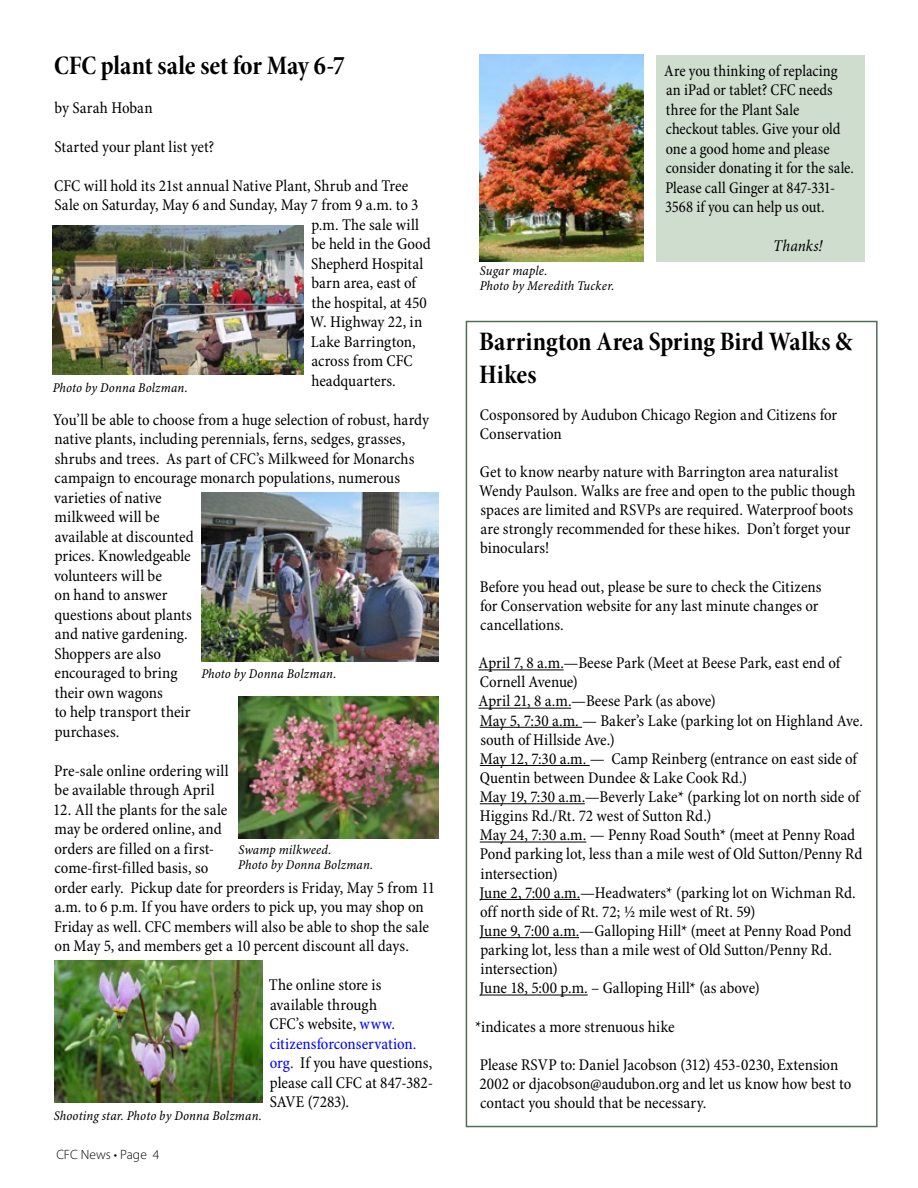
<style>
.page{position:relative;width:918px;height:1188px;background:#fff}
.page>*{position:absolute;margin:0;border:0;box-sizing:border-box;transform-origin:0 0}
.t1{font:27px/32.4px "Minion Pro Bold Cn Subh";letter-spacing:-.005em;color:#000}
.t2{font:condensed 16.5px/19.5px "Minion Pro";color:#000}
.t3{font:condensed 16.5px/19.5px "Minion Pro";color:#000;scale:.96 1}
.t4{font:condensed 16.5px "Minion Pro";letter-spacing:.02em;color:#000}
.t5{font:italic condensed 16.5px "Minion Pro";letter-spacing:.005em;color:#000}
.t6{font:13.5px/15px "Minion Pro Cn It Capt";letter-spacing:.01em;color:#000}
.t7{font:300 13.5px "Myriad Pro";color:#000}
.s1{color:#00f}
</style>
<div class="page">
<img style="left:53px;top:226px;width:251px;height:148px">
<img style="left:201px;top:492px;width:238px;height:169px">
<img style="left:54px;top:960px;width:208px;height:143px">
<img style="left:238px;top:696px;width:201px;height:143px">
<div style="left:656px;top:55px;width:208px;height:206px;background:#ceddcd"></div>
<img style="left:480px;top:55px;width:164px;height:206px">
<hr style="left:479px;top:669px;width:85px;height:1px;background:#000">
<hr style="left:479px;top:708px;width:92px;height:1px;background:#000">
<hr style="left:480px;top:727px;width:102px;height:1px;background:#000">
<hr style="left:480px;top:765px;width:110px;height:1px;background:#000">
<hr style="left:480px;top:803px;width:105px;height:1px;background:#000">
<hr style="left:480px;top:842px;width:106px;height:1px;background:#000">
<hr style="left:480px;top:899px;width:100px;height:1px;background:#000">
<hr style="left:480px;top:937px;width:99px;height:1px;background:#000">
<hr style="left:480px;top:995px;width:108px;height:1px;background:#000">
<div style="left:466px;top:321px;width:412px;height:806px;border:2px solid #506e5a"></div>
<h1 class="t1" style="left:54px;top:50px;width:292px">CFC plant sale set for May 6-7</h1>
<p class="t2" style="left:55px;top:98px;width:99px">by Sarah Hoban</p>
<p class="t2" style="left:55px;top:137px;width:161px">Started your plant list yet?</p>
<p class="t2" style="left:54px;top:176px;width:355px">CFC will hold its 21st annual Native Plant, Shrub and Tree</p>
<p class="t2" style="left:55px;top:196px;width:366px">Sale on Saturday, May 6 and Sunday, May 7 from 9 a.m. to 3</p>
<p class="t4" style="left:311px;top:215px;width:109px">p.m. The sale will</p>
<p class="t2" style="left:311px;top:235px;width:121px">be held in the Good</p>
<p class="t2" style="left:311px;top:254px;width:114px">Shepherd Hospital</p>
<p class="t2" style="left:311px;top:274px;width:106px">barn area, east of</p>
<p class="t2" style="left:311px;top:293px;width:117px">the hospital, at 450</p>
<p class="t2" style="left:310px;top:313px;width:114px">W. Highway 22, in</p>
<p class="t2" style="left:311px;top:332px;width:106px">Lake Barrington,</p>
<p class="t2" style="left:312px;top:352px;width:103px">across from CFC</p>
<p class="t2" style="left:311px;top:371px;width:86px">headquarters.</p>
<p class="t2" style="left:53px;top:410px;width:377px">You’ll be able to choose from a huge selection of robust, hardy native plants, including perennials, ferns, sedges, grasses, shrubs and trees. As part of CFC’s Milkweed for Monarchs campaign to encourage monarch populations, numerous varieties of native<br>milkweed will be<br>available at discounted<br>prices. Knowledgeable<br>volunteers will be<br>on hand to answer<br>questions about plants<br>and native gardening.<br>Shoppers are also<br>encouraged to bring<br>their own wagons<br>to help transport their<br>purchases.</p>
<p class="t2" style="left:54px;top:761px;width:176px">Pre-sale online ordering will be available through April</p>
<p class="t2" style="left:53px;top:800px;width:384px">12. All the plants for the sale<br>may be ordered online, and<br>orders are filled on a first-<br>come-first-filled basis, so<br>order early. Pickup date for preorders is Friday, May 5 from 11 a.m. to 6 p.m. If you have orders to pick up, you may shop on Friday as well. CFC members will also be able to shop the sale on May 5, and members get a 10 percent discount all days.</p>
<p class="t2" style="left:269px;top:976px;width:166px">The online store is available through<br>CFC’s website, <span class="s1">www. citizensforconservation. org.</span> If you have questions, please call CFC at 847-382-<br>SAVE (7283).</p>
<p class="t6" style="left:53px;top:380px;width:137px">Photo by Donna Bolzman.</p>
<p class="t6" style="left:201px;top:667px;width:137px">Photo by Donna Bolzman.</p>
<p class="t6" style="left:238px;top:843px;width:137px">Swamp milkweed.<br>Photo by Donna Bolzman.</p>
<p class="t6" style="left:54px;top:1109px;width:210px">Shooting star. Photo by Donna Bolzman.</p>
<p class="t7" style="left:56px;top:1147px;width:105px">CFC News • Page 4</p>
<p class="t6" style="left:480px;top:264px;width:136px">Sugar maple.<br>Photo by Meredith Tucker.</p>
<p class="t3" style="left:664px;top:61px;width:199px">Are you thinking of replacing an iPad or tablet? CFC needs three for the Plant Sale checkout tables. Give your old one a good home and please consider donating it for the sale.<br>Please call Ginger at 847-331-<br>3568 if you can help us out.</p>
<p class="t5" style="left:773px;top:236px;width:51px">Thanks!</p>
<h1 class="t1" style="left:479px;top:326px;width:375px">Barrington Area Spring Bird Walks &amp;<br>Hikes</h1>
<p class="t2" style="left:480px;top:406px;width:359px;line-height:19px">Cosponsored by Audubon Chicago Region and Citizens for<br>Conservation</p>
<p class="t2" style="left:479px;top:463px;width:378px;line-height:19px">Get to know nearby nature with Barrington area naturalist Wendy Paulson. Walks are free and open to the public though spaces are limited and RSVPs are required. Waterproof boots are strongly recommended for these hikes. Don’t forget your binoculars!</p>
<p class="t2" style="left:480px;top:578px;width:343px;line-height:19px">Before you head out, please be sure to check the Citizens for Conservation website for any last minute changes or cancellations.</p>
<p class="t2" style="left:479px;top:654px;width:386px;line-height:19px">April 7, 8 a.m.—Beese Park (Meet at Beese Park, east end of Cornell Avenue)<br>April 21, 8 a.m.—Beese Park (as above)<br>May 5, 7:30 a.m. — Baker’s Lake (parking lot on Highland Ave. south of Hillside Ave.)<br>May 12, 7:30 a.m. — Camp Reinberg (entrance on east side of Quentin between Dundee &amp; Lake Cook Rd.)<br>May 19, 7:30 a.m.—Beverly Lake* (parking lot on north side of Higgins Rd./Rt. 72 west of Sutton Rd.)<br>May 24, 7:30 a.m. — Penny Road South* (meet at Penny Road Pond parking lot, less than a mile west of Old Sutton/Penny Rd intersection)<br>June 2, 7:00 a.m.—Headwaters* (parking lot on Wichman Rd. off north side of Rt. 72; ½ mile west of Rt. 59)<br>June 9, 7:00 a.m.—Galloping Hill* (meet at Penny Road Pond parking lot, less than a mile west of Old Sutton/Penny Rd. intersection)<br>June 18, 5:00 p.m. – Galloping Hill* (as above)</p>
<p class="t2" style="left:475px;top:1017px;width:201px">*indicates a more strenuous hike</p>
<p class="t2" style="left:479px;top:1056px;width:373px">Please RSVP to: Daniel Jacobson (312) 453-0230, Extension<br>2002 or djacobson@audubon.org and let us know how best to contact you should that be necessary.</p>
</div>
